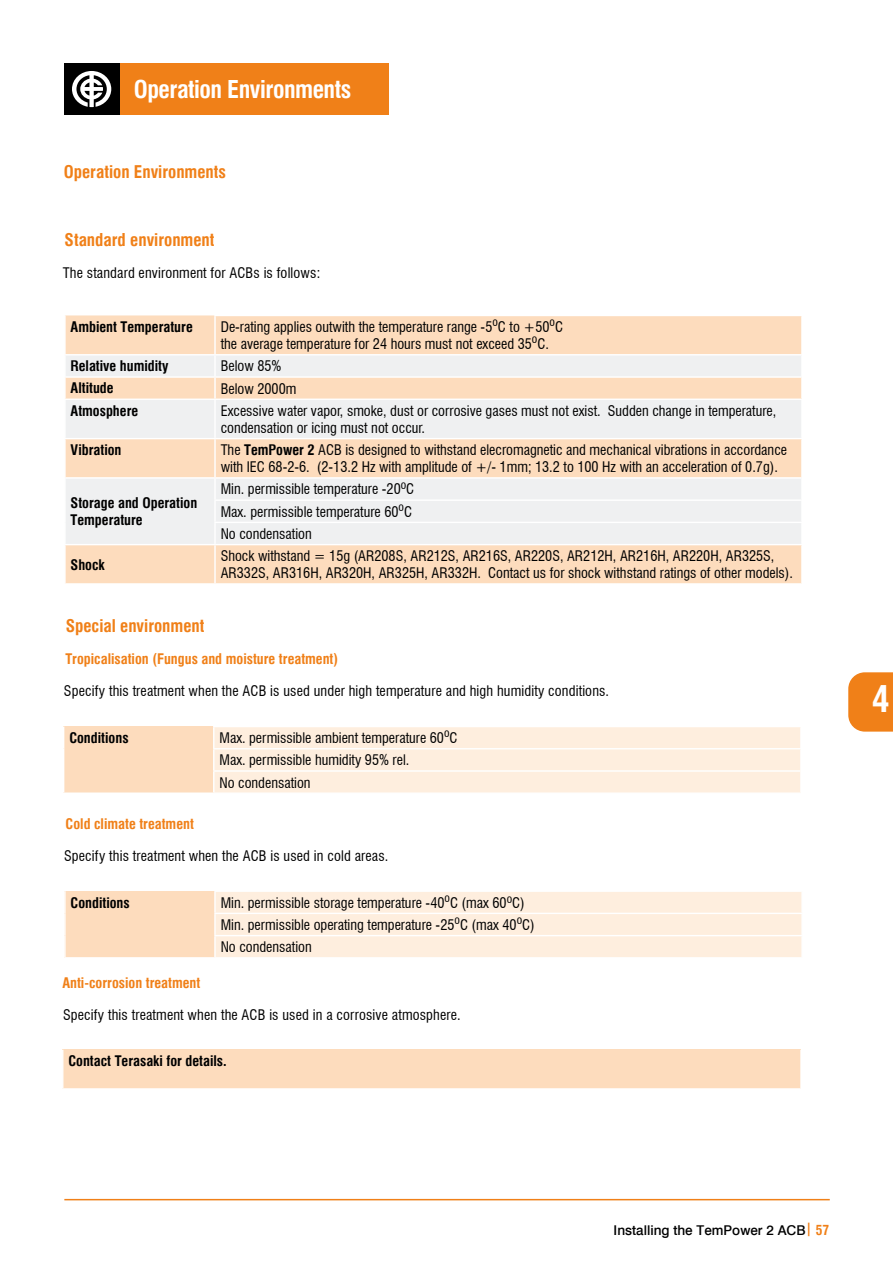
<style>
.page{position:relative;width:893px;height:1263px;background:#fff}
.page>*{position:absolute;margin:0;border:0;box-sizing:border-box;transform-origin:0 0}
.t1{font:700 condensed 36px "Swiss 721 BT";color:#fff}
.t2{font:700 condensed 24px "Swiss 721 BT";letter-spacing:-.02em;color:#fff}
.t3{font:700 condensed 17.1px "Swiss 721 BT";color:#f08018}
.t4{font:condensed 14.25px/22.2px "Swiss 721 BT";color:#000}
.t5{font:700 condensed 14.25px/17.1px "Swiss 721 BT";color:#000}
.t6{font:700 condensed 14.25px "Swiss 721 BT";color:#f08018}
.t7{font:500 13.5px "Swiss 721 BT";color:#000}
.s1{font-weight:700}
.s2{font-weight:700;font-stretch:condensed;color:#f08018}
</style>
<div class="page">
<hr style="left:64px;top:1199px;width:766px;height:1px;background:#f08018">
<div style="left:64px;top:64px;width:324px;height:51px;background:#f08018"></div>
<div style="left:64px;top:64px;width:56px;height:51px;background:#000"></div>
<svg style="left:72px;top:71px;width:39px;height:36px"></svg>
<div style="left:66px;top:315px;width:735px;height:268px;background:#fddcbd"></div>
<svg style="left:66px;top:355px;width:735px;height:189px;fill:#eff0f1"></svg>
<hr style="left:214px;top:315px;width:589px;height:1px;background:#fff">
<hr style="left:214px;top:316px;width:2px;height:38px;background:#fff">
<hr style="left:64px;top:354px;width:151px;height:1px;background:#fff">
<hr style="left:215px;top:354px;width:588px;height:1px;background:#fff">
<hr style="left:214px;top:355px;width:2px;height:21px;background:#fff">
<hr style="left:64px;top:376px;width:151px;height:2px;background:#fff">
<hr style="left:215px;top:376px;width:588px;height:2px;background:#fff">
<hr style="left:214px;top:378px;width:2px;height:21px;background:#fff">
<hr style="left:64px;top:399px;width:151px;height:1px;background:#fff">
<hr style="left:215px;top:399px;width:588px;height:1px;background:#fff">
<hr style="left:214px;top:400px;width:2px;height:38px;background:#fff">
<hr style="left:64px;top:438px;width:151px;height:1px;background:#fff">
<hr style="left:215px;top:438px;width:588px;height:1px;background:#fff">
<hr style="left:214px;top:439px;width:2px;height:38px;background:#fff">
<hr style="left:64px;top:477px;width:151px;height:2px;background:#fff">
<hr style="left:215px;top:477px;width:588px;height:2px;background:#fff">
<hr style="left:214px;top:479px;width:2px;height:20px;background:#fff">
<hr style="left:214px;top:499px;width:589px;height:2px;background:#fff">
<hr style="left:214px;top:501px;width:2px;height:21px;background:#fff">
<hr style="left:214px;top:522px;width:589px;height:1px;background:#fff">
<hr style="left:214px;top:523px;width:2px;height:21px;background:#fff">
<hr style="left:64px;top:544px;width:151px;height:1px;background:#fff">
<hr style="left:215px;top:544px;width:588px;height:1px;background:#fff">
<hr style="left:214px;top:545px;width:2px;height:38px;background:#fff">
<div style="left:64px;top:726px;width:150px;height:67px;background:#fddcbd"></div>
<svg style="left:213px;top:726px;width:588px;height:66px;background:#feefe0"></svg>
<hr style="left:800px;top:772px;width:2px;height:20px;background:#fff">
<hr style="left:63px;top:792px;width:151px;height:2px;background:#fff">
<div style="left:65px;top:891px;width:150px;height:67px;background:#fddcbd"></div>
<div style="left:216px;top:892px;width:585px;height:65px;background:#feeede"></div>
<hr style="left:64px;top:891px;width:2px;height:22px;background:#fff">
<hr style="left:214px;top:890px;width:589px;height:2px;background:#fff">
<hr style="left:214px;top:892px;width:2px;height:21px;background:#fff">
<hr style="left:64px;top:913px;width:2px;height:23px;background:#fff">
<hr style="left:214px;top:913px;width:589px;height:1px;background:#fff">
<hr style="left:214px;top:914px;width:2px;height:21px;background:#fff">
<hr style="left:64px;top:936px;width:2px;height:21px;background:#fff">
<hr style="left:214px;top:935px;width:589px;height:1px;background:#fff">
<hr style="left:214px;top:936px;width:2px;height:21px;background:#fff">
<hr style="left:64px;top:957px;width:151px;height:1px;background:#fff">
<div style="left:63px;top:1050px;width:738px;height:39px;background:#fddcbd"></div>
<hr style="left:800px;top:1050px;width:2px;height:38px;background:#fff">
<hr style="left:62px;top:1088px;width:740px;height:2px;background:#fff">
<svg style="left:848px;top:672px;width:45px;height:60px;background:#f08726"></svg>
<h2 class="t2" style="left:134px;top:75px;width:219px">Operation Environments</h2>
<p class="t3" style="left:64px;top:161px;width:164px">Operation Environments</p>
<p class="t3" style="left:65px;top:229px;width:151px">Standard environment</p>
<p class="t4" style="left:63px;top:262px;width:259px">The standard environment for ACBs is follows:</p>
<p class="t5" style="left:71px;top:318px;width:124px">Ambient Temperature</p>
<p class="t4" style="left:221px;top:318px;width:344px;line-height:17.1px">De-rating applies outwith the temperature range -5<sup>o</sup>C to +50<sup>o</sup>C the average temperature for 24 hours must not exceed 35<sup>o</sup>C.</p>
<p class="t5" style="left:71px;top:357px;width:99px">Relative humidity</p>
<p class="t4" style="left:221px;top:355px;width:62px">Below 85%</p>
<p class="t5" style="left:71px;top:380px;width:45px">Altitude</p>
<p class="t4" style="left:221px;top:377px;width:77px">Below 2000m</p>
<p class="t5" style="left:71px;top:402px;width:69px">Atmosphere</p>
<p class="t4" style="left:221px;top:402px;width:557px;line-height:17.1px">Excessive water vapor, smoke, dust or corrosive gases must not exist. Sudden change in temperature, condensation or icing must not occur.</p>
<p class="t5" style="left:71px;top:441px;width:52px">Vibration</p>
<p class="t4" style="left:221px;top:441px;width:568px;line-height:17.1px">The <span class="s1">TemPower 2</span> ACB is designed to withstand elecromagnetic and mechanical vibrations in accordance with IEC 68-2-6. (2-13.2 Hz with amplitude of +/- 1mm; 13.2 to 100 Hz with an acceleration of 0.7g).</p>
<p class="t5" style="left:71px;top:494px;width:128px">Storage and Operation<br>Temperature</p>
<p class="t4" style="left:221px;top:478px;width:195px">Min. permissible temperature -20<sup>o</sup>C<br>Max. permissible temperature 60<sup>o</sup>C<br>No condensation</p>
<p class="t5" style="left:71px;top:556px;width:36px">Shock</p>
<p class="t4" style="left:221px;top:547px;width:574px;line-height:17.1px">Shock withstand = 15g (AR208S, AR212S, AR216S, AR220S, AR212H, AR216H, AR220H, AR325S,<br>AR332S, AR316H, AR320H, AR325H, AR332H. Contact us for shock withstand ratings of other models).</p>
<p class="t3" style="left:66px;top:615px;width:140px">Special environment</p>
<p class="t6" style="left:65px;top:650px;width:274px">Tropicalisation (Fungus and moisture treatment)</p>
<p class="t4" style="left:64px;top:680px;width:547px">Specify this treatment when the ACB is used under high temperature and high humidity conditions.</p>
<p class="t5" style="left:69px;top:729px;width:61px">Conditions</p>
<p class="t4" style="left:219px;top:727px;width:240px">Max. permissible ambient temperature 60<sup>o</sup>C<br>Max. permissible humidity 95% rel.<br>No condensation</p>
<p class="t6" style="left:66px;top:815px;width:130px">Cold climate treatment</p>
<p class="t4" style="left:64px;top:845px;width:326px">Specify this treatment when the ACB is used in cold areas.</p>
<p class="t5" style="left:71px;top:894px;width:61px">Conditions</p>
<p class="t4" style="left:221px;top:891px;width:316px">Min. permissible storage temperature -40<sup>o</sup>C (max 60<sup>o</sup>C)<br>Min. permissible operating temperature -25<sup>o</sup>C (max 40<sup>o</sup>C)<br>No condensation</p>
<p class="t6" style="left:62px;top:974px;width:139px">Anti-corrosion treatment</p>
<p class="t4" style="left:63px;top:1004px;width:399px">Specify this treatment when the ACB is used in a corrosive atmosphere.</p>
<p class="t5" style="left:68px;top:1052px;width:160px">Contact Terasaki for details.</p>
<h1 class="t1" style="left:872px;top:677px;width:19px">4</h1>
<p class="t7" style="left:614px;top:1222px;width:217px">Installing the TemPower 2 ACB<span class="s2">| 57</span></p>
</div>
